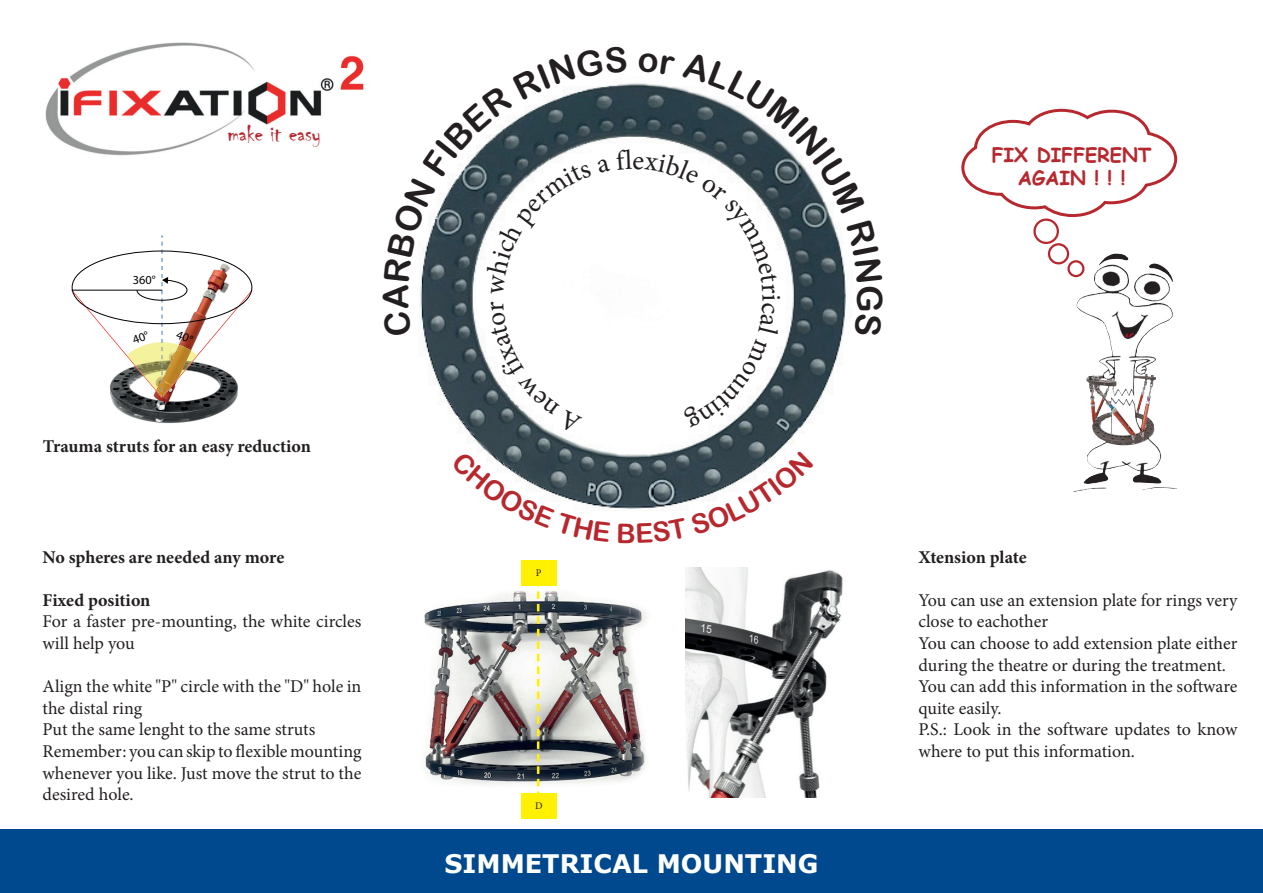
<style>
.page{position:relative;width:1263px;height:893px;background:#fff}
.page>*{position:absolute;margin:0;border:0;box-sizing:border-box;transform-origin:0 0}
.t1{font:34.5px "Arial Rounded MT Bold";color:#231f20}
.t2{font:700 25.5px "Verdana";color:#fff}
.t3{font:25.5px "Chiller";color:#b7282e}
.t4{font:700 19.5px/23.4px "Comic Sans MS";color:#b7282e;text-align:center}
.t5{font:18px/21.6px "Minion Pro";color:#231f20}
.t6{font:700 18px "Minion Pro";letter-spacing:-.005em;color:#231f20}
.t7{font:12.3px "Myriad Pro";color:#000001}
.t8{font:10.2px "Minion Pro";color:#231f20}
</style>
<div class="page">
<div style="left:0;top:829px;width:1263px;height:64px;background:#01498e"></div>
<img style="left:468px;top:435px;width:326px;height:75px">
<img style="left:424px;top:585px;width:223px;height:208px">
<svg style="left:537px;top:585px;width:2px;height:208px"></svg>
<div style="left:521px;top:560px;width:36px;height:25px;background:#fff101"></div>
<div style="left:521px;top:793px;width:36px;height:25px;background:#fff101"></div>
<img style="left:686px;top:567px;width:157px;height:230px">
<img style="left:1077px;top:253px;width:96px;height:59px">
<div style="left:1033px;top:219px;width:26px;height:25px;border:2px solid #b7282e;border-radius:50%"></div>
<div style="left:1048px;top:243px;width:21px;height:21px;border:2px solid #b7282e;border-radius:50%"></div>
<svg style="left:1068px;top:261px;width:15px;height:15px"></svg>
<div style="left:1067px;top:260px;width:17px;height:17px;border:2px solid #b7282e;border-radius:50%"></div>
<svg style="left:961px;top:108px;width:217px;height:111px"></svg>
<img style="left:45px;top:43px;width:319px;height:113px">
<img style="left:111px;top:235px;width:142px;height:189px">
<svg style="left:468px;top:451px;width:143px;height:59px"></svg>
<svg style="left:618px;top:451px;width:176px;height:60px"></svg>
<svg style="left:420px;top:83px;width:426px;height:352px"></svg>
<svg style="left:71px;top:236px;width:181px;height:162px"></svg>
<p class="t7" style="left:133px;top:272px;width:24px">360°</p>
<h2 class="t3" style="left:227px;top:119px;width:95px">make it easy</h2>
<h1 class="t1" style="left:376px;top:309px;width:27px;rotate:-90deg">A</h1>
<h1 class="t1" style="left:890px;top:285px;width:29px;rotate:90deg">G</h1>
<p class="t4" style="left:992px;top:142px;width:161px">FIX DIFFERENT<br>AGAIN ! ! !</p>
<p class="t6" style="left:43px;top:434px;width:270px">Trauma struts for an easy reduction</p>
<p class="t6" style="left:43px;top:544px;width:243px">No spheres are needed any more</p>
<p class="t6" style="left:43px;top:587px;width:109px">Fixed position</p>
<p class="t5" style="left:43px;top:611px;width:320px">For a faster pre-mounting, the white circles will help you</p>
<p class="t5" style="left:43px;top:676px;width:320px">Align the white "P" circle with the "D" hole in the distal ring<br>Put the same lenght to the same struts Remember: you can skip to flexible mounting whenever you like. Just move the strut to the desired hole.</p>
<p class="t8" style="left:536px;top:566px;width:7px">P</p>
<p class="t8" style="left:535px;top:799px;width:9px">D</p>
<h2 class="t2" style="left:444px;top:847px;width:376px">SIMMETRICAL MOUNTING</h2>
<p class="t6" style="left:918px;top:544px;width:110px">Xtension plate</p>
<p class="t5" style="left:918px;top:589px;width:320px">You can use an extension plate for rings very close to eachother<br>You can choose to add extension plate either during the theatre or during the treatment.<br>You can add this information in the software quite easily.<br>P.S.: Look in the software updates to know where to put this information.</p>
</div>
